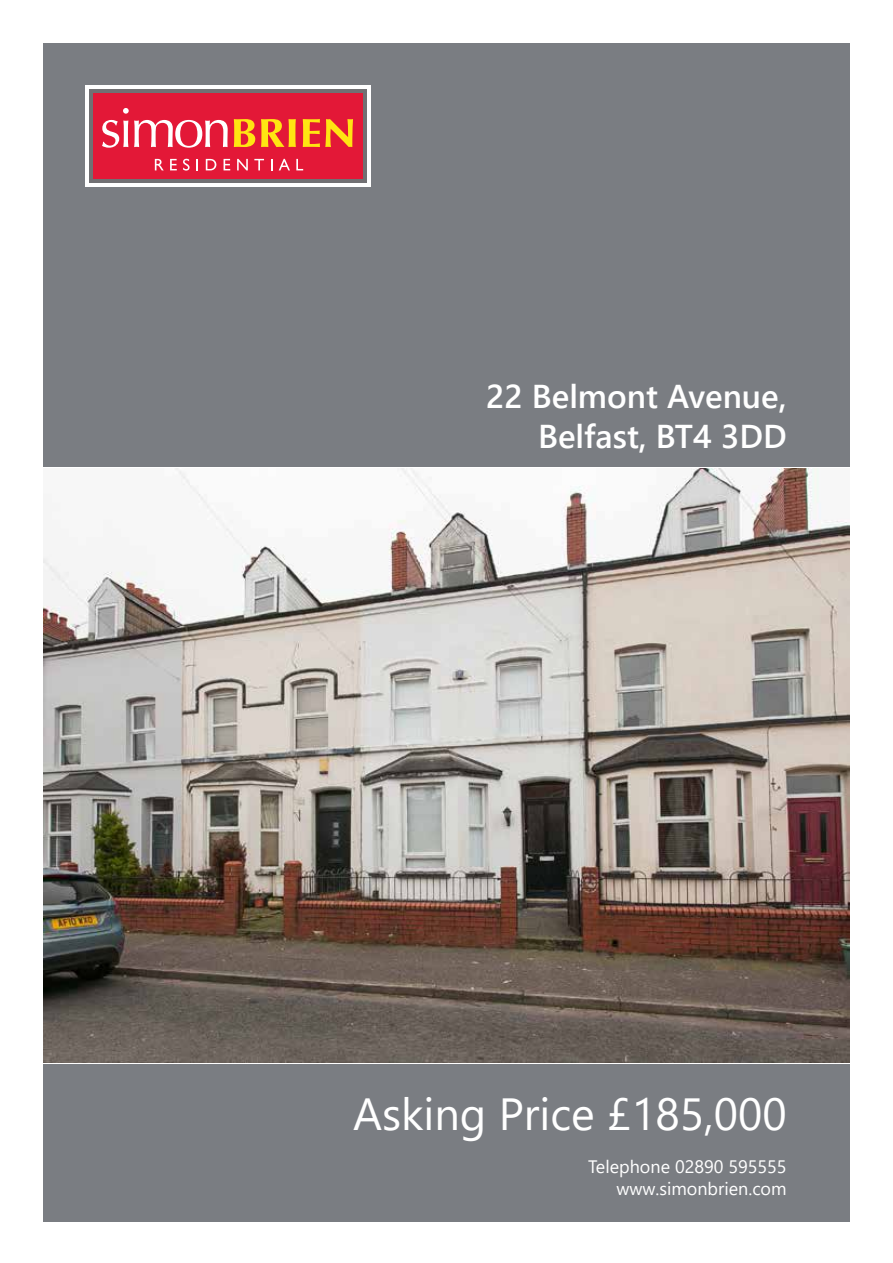
<style>
.page{position:relative;width:893px;height:1263px;background:#fff}
.page>*{position:absolute;margin:0;border:0;box-sizing:border-box;transform-origin:0 0}
.t1{font:45px "Segoe UI";color:#fff}
.t2{font:600 33px/39.6px "Segoe UI";color:#fff;text-align:right}
.t3{font:18px/21.6px "Segoe UI";color:#fff;text-align:right}
</style>
<div class="page">
<div style="left:43px;top:43px;width:807px;height:424px;background:#7a7d82"></div>
<div style="left:43px;top:1064px;width:807px;height:157px;background:#7a7d82"></div>
<img style="left:43px;top:468px;width:807px;height:594px">
<div style="left:85px;top:85px;width:286px;height:102px;background:#fff"></div>
<div style="left:89px;top:89px;width:278px;height:94px;background:#717073"></div>
<div style="left:93px;top:93px;width:270px;height:86px;background:#e31837"></div>
<svg style="left:102px;top:108px;width:126px;height:40px"></svg>
<svg style="left:234px;top:119px;width:21px;height:28px"></svg>
<svg style="left:261px;top:119px;width:35px;height:28px"></svg>
<svg style="left:303px;top:119px;width:50px;height:28px"></svg>
<svg style="left:155px;top:159px;width:9px;height:11px"></svg>
<svg style="left:170px;top:159px;width:7px;height:11px"></svg>
<svg style="left:183px;top:159px;width:7px;height:12px"></svg>
<svg style="left:196px;top:159px;width:2px;height:11px"></svg>
<svg style="left:206px;top:159px;width:10px;height:11px"></svg>
<svg style="left:224px;top:159px;width:6px;height:11px"></svg>
<svg style="left:237px;top:159px;width:11px;height:11px"></svg>
<svg style="left:254px;top:159px;width:10px;height:11px"></svg>
<svg style="left:279px;top:159px;width:11px;height:11px"></svg>
<svg style="left:296px;top:159px;width:7px;height:11px"></svg>
<h2 class="t2" style="left:486px;top:374px;width:302px">22 Belmont Avenue,<br>Belfast, BT4 3DD</h2>
<h1 class="t1" style="left:353px;top:1071px;width:435px">Asking Price £185,000</h1>
<p class="t3" style="left:588px;top:1154px;width:200px">Telephone 02890 595555 www.simonbrien.com</p>
</div>
